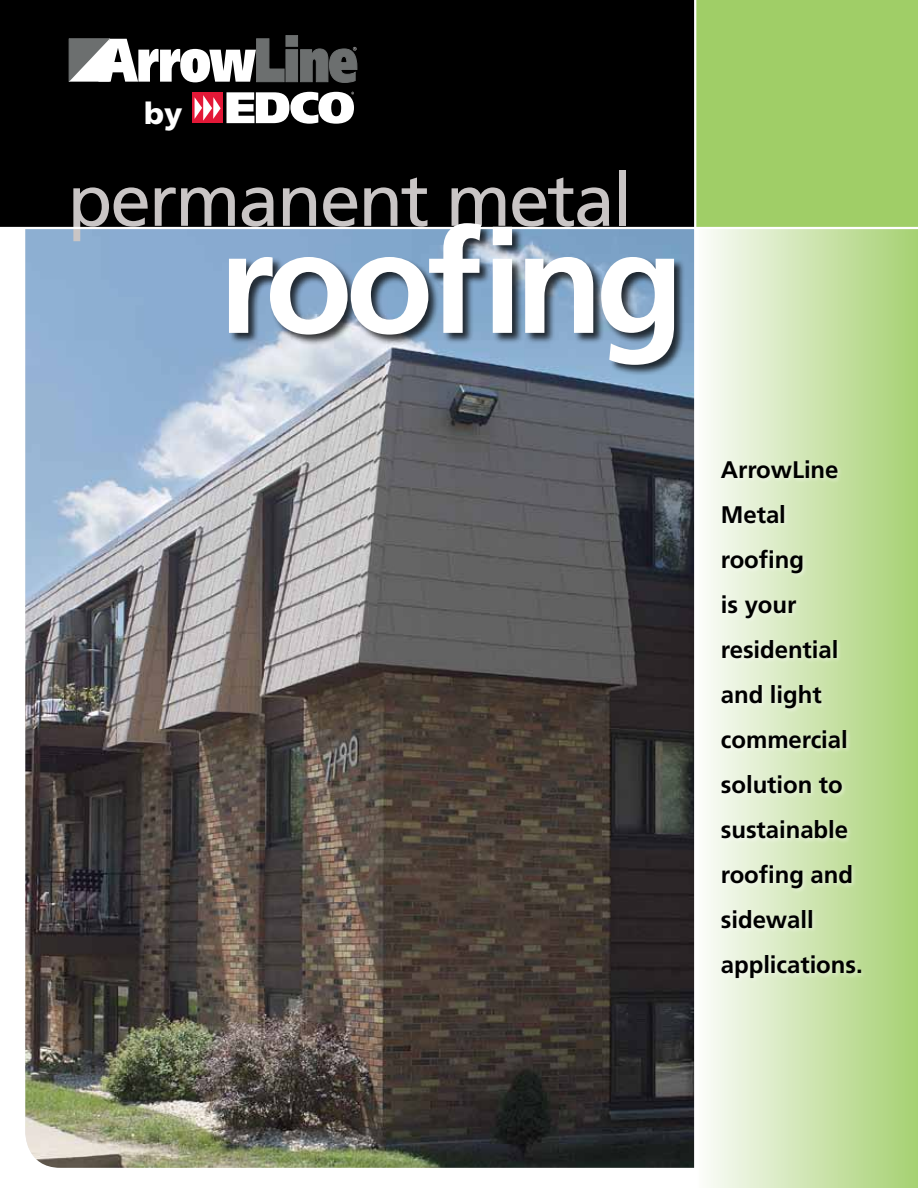
<style>
.page{position:relative;width:918px;height:1188px;background:#fff}
.page>*{position:absolute;margin:0;border:0;box-sizing:border-box;transform-origin:0 0}
.t1{font:700 144px "Frutiger LT Std";letter-spacing:-.05em;color:#fff}
.t2{font:73.5px "Frutiger LT Std";letter-spacing:-.03em;color:#c9c5c5}
.t3{font:900 30px "Frutiger LT Std";color:#fff}
.t4{font:700 24px/45px "Frutiger LT Std";letter-spacing:-.005em;color:#000}
</style>
<div class="page">
<img style="left:25px;top:229px;width:669px;height:939px">
<div style="left:0;top:0;width:708px;height:228px;background:#000"></div>
<div style="left:695px;top:0;width:223px;height:228px;background:#a0ce67"></div>
<div style="left:695px;top:228px;width:223px;height:960px;background:linear-gradient(to right,#fcfdfb,#a6d071)"></div>
<svg style="left:192px;top:92px;width:3px;height:31px"></svg>
<svg style="left:195px;top:92px;width:159px;height:32px"></svg>
<div style="left:228px;top:223px;width:458px;height:153px;background:#000;opacity:.75"></div>
<div style="left:719px;top:458px;width:147px;height:526px;background:#fff;opacity:.5"></div>
<svg style="left:69px;top:35px;width:288px;height:48px"></svg>
<hr style="left:0;top:227px;width:918px;height:2px;background:#fff">
<hr style="left:694px;top:0;width:2px;height:1188px;background:#fff">
<p class="t3" style="left:144px;top:95px;width:40px">by</p>
<h2 class="t2" style="left:68px;top:157px;width:567px">permanent metal</h2>
<h1 class="t1" style="left:219px;top:198px;width:467px">roofing</h1>
<p class="t4" style="left:721px;top:448px;width:143px">ArrowLine<br>Metal roofing<br>is your residential and light commercial solution to sustainable roofing and sidewall applications.</p>
</div>
